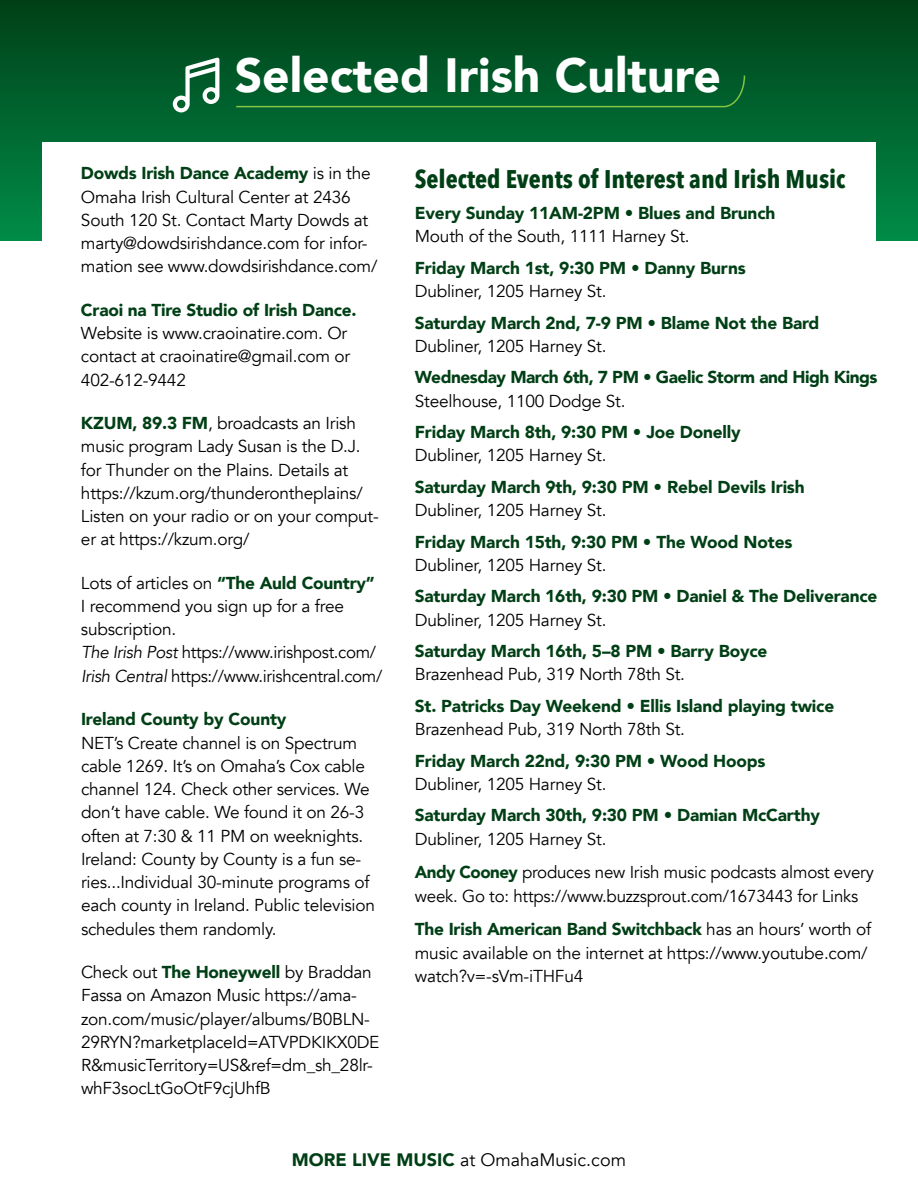
<style>
.page{position:relative;width:918px;height:1188px;background:#fff}
.page>*{position:absolute;margin:0;border:0;box-sizing:border-box;transform-origin:0 0}
.t1{font:900 48px "Avenir";color:#fff}
.t2{font:700 25.5px "Avenir Next Condensed";color:#003f15}
.t3{font:18px "Avenir";color:#000}
.t4{font:17.25px/23.2px "Avenir";letter-spacing:-.015em;color:#000}
.t5{font:900 17.25px "Avenir";letter-spacing:-.01em;color:#003f15}
.t6{font:900 17.25px "Avenir";letter-spacing:-.03em;color:#003f15}
.s1{font-weight:900;color:#003f15}
.s2{font-style:italic}
</style>
<div class="page">
<div style="left:0;top:0;width:918px;height:241px;background:linear-gradient(to bottom,#004018,#008c48)"></div>
<div style="left:42px;top:142px;width:834px;height:138px;background:#fff"></div>
<svg style="left:235px;top:74px;width:511px;height:34px;background:#06612b"></svg>
<svg style="left:173px;top:58px;width:46px;height:54px"></svg>
<h1 class="t1" style="left:235px;top:35px;width:488px">Selected Irish Culture</h1>
<p class="t4" style="left:81px;top:162px;width:298px"><span class="s1">Dowds Irish Dance Academy</span> is in the Omaha Irish Cultural Center at 2436<br>South 120 St. Contact Marty Dowds at marty@dowdsirishdance.com for infor&shy;mation see www.dowdsirishdance.com/</p>
<p class="t5" style="left:81px;top:295px;width:277px">Craoi na Tire Studio of Irish Dance.</p>
<p class="t4" style="left:81px;top:322px;width:271px">Website is www.craoinatire.com. Or contact at craoinatire@gmail.com or<br>402-612-9442</p>
<p class="t4" style="left:81px;top:412px;width:299px"><span class="s1">KZUM, 89.3 FM</span>, broadcasts an Irish music program Lady Susan is the D.J. for Thunder on the Plains. Details at https://kzum.org/thunderontheplains/ Listen on your radio or on your comput&shy;er at https://kzum.org/</p>
<p class="t4" style="left:81px;top:572px;width:303px">Lots of articles on <span class="s1">“The Auld Country” </span>I recommend you sign up for a free subscription.<br><span class="s2">The Irish Post</span> https://www.irishpost.com/ <span class="s2">Irish Central</span> https://www.irishcentral.com/</p>
<p class="t5" style="left:81px;top:704px;width:207px">Ireland County by County</p>
<p class="t4" style="left:81px;top:731px;width:295px">NET’s Create channel is on Spectrum cable 1269. It’s on Omaha’s Cox cable channel 124. Check other services. We don’t have cable. We found it on 26-3 often at 7:30 &amp; 11 PM on weeknights.<br>Ireland: County by County is a fun se&shy;ries...Individual 30-minute programs of each county in Ireland. Public television schedules them randomly.</p>
<p class="t4" style="left:81px;top:961px;width:300px">Check out <span class="s1">The Honeywell</span> by Braddan Fassa on Amazon Music https://ama&shy;zon.com/music/player/albums/B0BLN-29RYN?marketplaceId=ATVPDKIKX0DE R&amp;musicTerritory=US&amp;ref=dm_sh_28lr&shy;whF3socLtGoOtF9cjUhfB</p>
<h2 class="t2" style="left:415px;top:163px;width:432px">Selected Events of Interest and Irish Music</h2>
<p class="t5" style="left:415px;top:198px;width:362px">Every Sunday 11AM-2PM • Blues and Brunch</p>
<p class="t4" style="left:415px;top:225px;width:276px">Mouth of the South, 1111 Harney St.</p>
<p class="t5" style="left:415px;top:253px;width:333px">Friday March 1st, 9:30 PM • Danny Burns</p>
<p class="t4" style="left:415px;top:280px;width:193px">Dubliner, 1205 Harney St.</p>
<p class="t5" style="left:415px;top:308px;width:406px">Saturday March 2nd, 7-9 PM • Blame Not the Bard</p>
<p class="t4" style="left:415px;top:335px;width:193px">Dubliner, 1205 Harney St.</p>
<p class="t6" style="left:415px;top:362px;width:464px">Wednesday March 6th, 7 PM • Gaelic Storm and High Kings</p>
<p class="t4" style="left:415px;top:389px;width:212px">Steelhouse, 1100 Dodge St.</p>
<p class="t5" style="left:415px;top:417px;width:327px">Friday March 8th, 9:30 PM • Joe Donelly</p>
<p class="t4" style="left:415px;top:444px;width:193px">Dubliner, 1205 Harney St.</p>
<p class="t5" style="left:415px;top:472px;width:391px">Saturday March 9th, 9:30 PM • Rebel Devils Irish</p>
<p class="t4" style="left:415px;top:499px;width:193px">Dubliner, 1205 Harney St.</p>
<p class="t5" style="left:415px;top:527px;width:379px">Friday March 15th, 9:30 PM • The Wood Notes</p>
<p class="t4" style="left:415px;top:554px;width:193px">Dubliner, 1205 Harney St.</p>
<p class="t5" style="left:415px;top:581px;width:464px">Saturday March 16th, 9:30 PM • Daniel &amp; The Deliverance</p>
<p class="t4" style="left:415px;top:608px;width:193px">Dubliner, 1205 Harney St.</p>
<p class="t5" style="left:415px;top:636px;width:354px">Saturday March 16th, 5–8 PM • Barry Boyce</p>
<p class="t4" style="left:415px;top:663px;width:272px">Brazenhead Pub, 319 North 78th St.</p>
<p class="t5" style="left:415px;top:691px;width:421px">St. Patricks Day Weekend • Ellis Island playing twice</p>
<p class="t4" style="left:415px;top:718px;width:272px">Brazenhead Pub, 319 North 78th St.</p>
<p class="t5" style="left:415px;top:746px;width:352px">Friday March 22nd, 9:30 PM • Wood Hoops</p>
<p class="t4" style="left:415px;top:773px;width:193px">Dubliner, 1205 Harney St.</p>
<p class="t5" style="left:415px;top:800px;width:407px">Saturday March 30th, 9:30 PM • Damian McCarthy</p>
<p class="t4" style="left:415px;top:822px;width:460px;line-height:33.8px">Dubliner, 1205 Harney St.<br><span class="s1">Andy Cooney</span> produces new Irish music podcasts almost every</p>
<p class="t4" style="left:415px;top:879px;width:458px;line-height:33.8px">week. Go to: https://www.buzzsprout.com/1673443 for Links<br><span class="s1">The Irish American Band Switchback</span> has an hours’ worth of</p>
<p class="t4" style="left:415px;top:941px;width:454px">music available on the internet at https://www.youtube.com/ watch?v=-sVm-iTHFu4</p>
<p class="t3" style="left:292px;top:1149px;width:336px"><span class="s1">MORE LIVE MUSIC</span> at OmahaMusic.com</p>
</div>
